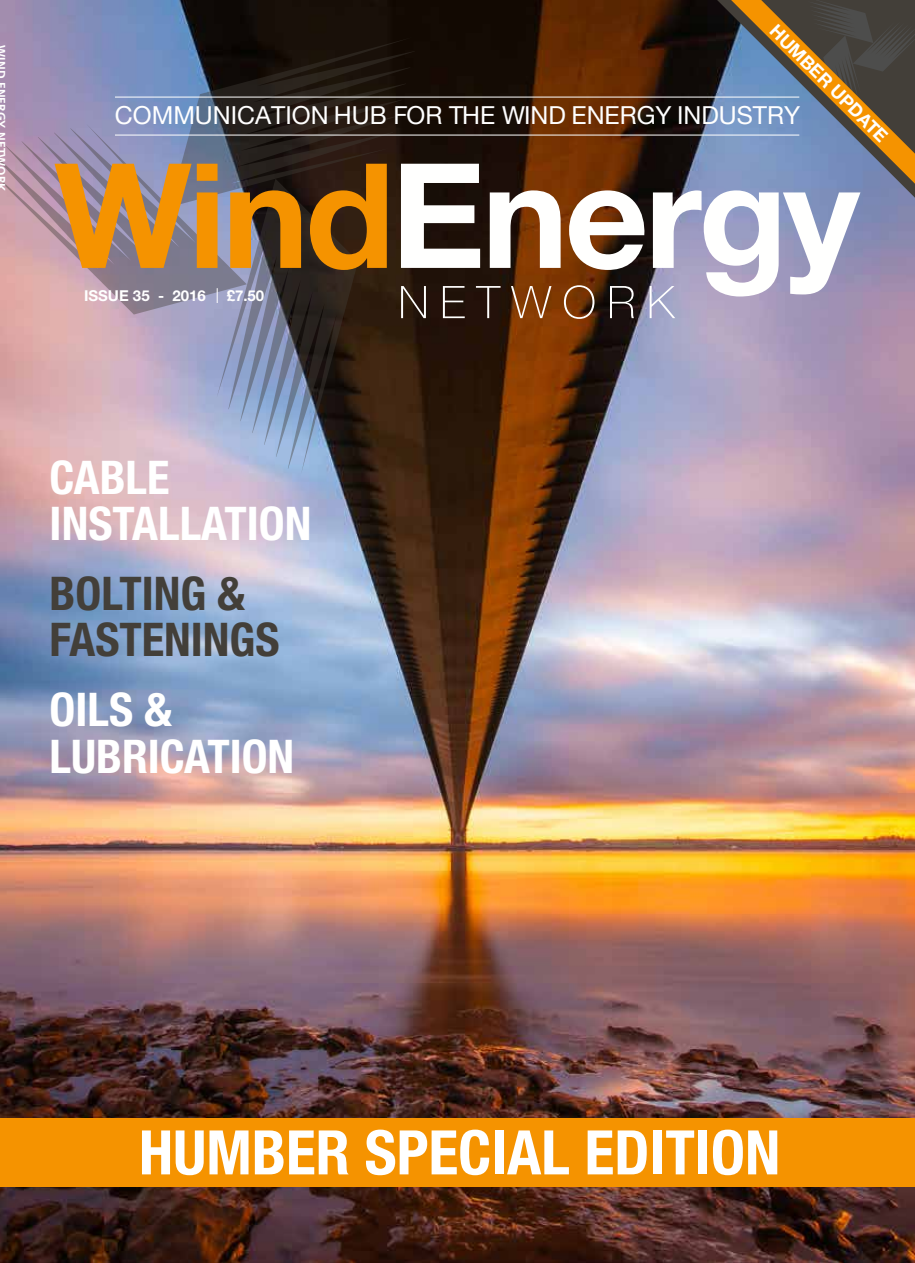
<style>
.page{position:relative;width:915px;height:1263px;background:#fff}
.page>*{position:absolute;margin:0;border:0;box-sizing:border-box;transform-origin:0 0}
.t1{font:700 condensed 61.5px "Helvetica Neue LT Std";color:#fff}
.t2{font:700 condensed 46.5px/46.5px "Helvetica Neue LT Std";color:#fff}
.t3{font:700 condensed 46.5px/46.5px "Helvetica Neue LT Std";color:#433f39}
.t4{font:24.75px "Helvetica Neue";color:#fff}
.t5{font:700 24px "Helvetica Neue LT Std";color:#fff}
.t6{font:700 18px "Helvetica Neue LT Std";color:#fff}
.t7{font:700 15px "Helvetica Neue LT Std";color:#fff}
.t8{font:700 12px "Frutiger LT Std";letter-spacing:.01em;color:#fff}
</style>
<div class="page">
<img style="left:0;top:0;width:914px;height:1263px">
<div style="left:0;top:1118px;width:914px;height:68px;background:#f59300"></div>
<svg style="left:0;top:124px;width:54px;height:191px;background:#c69ca8"></svg>
<svg style="left:54px;top:0;width:860px;height:474px;background:#786766"></svg>
<p class="t8" style="left:8px;top:45px;width:148px;rotate:90deg">WIND ENERGY NETWORK</p>
<p class="t6" style="left:780px;top:20px;width:159px;rotate:45deg">HUMBER UPDATE</p>
<p class="t5" style="left:784px;top:35px;width:66px">XXXX</p>
<p class="t4" style="left:115px;top:97px;width:686px">COMMUNICATION HUB FOR THE WIND ENERGY INDUSTRY</p>
<p class="t7" style="left:84px;top:286px;width:123px">ISSUE 35 - 2016</p>
<p class="t7" style="left:227px;top:286px;width:39px">£7.50</p>
<h2 class="t2" style="left:50px;top:453px;width:263px">CABLE<br>INSTALLATION</h2>
<h2 class="t3" style="left:50px;top:570px;width:231px">BOLTING &amp;<br>FASTENINGS</h2>
<h2 class="t2" style="left:50px;top:686px;width:246px">OILS &amp;<br>LUBRICATION</h2>
<h1 class="t1" style="left:139px;top:1115px;width:642px">HUMBER SPECIAL EDITION</h1>
</div>
